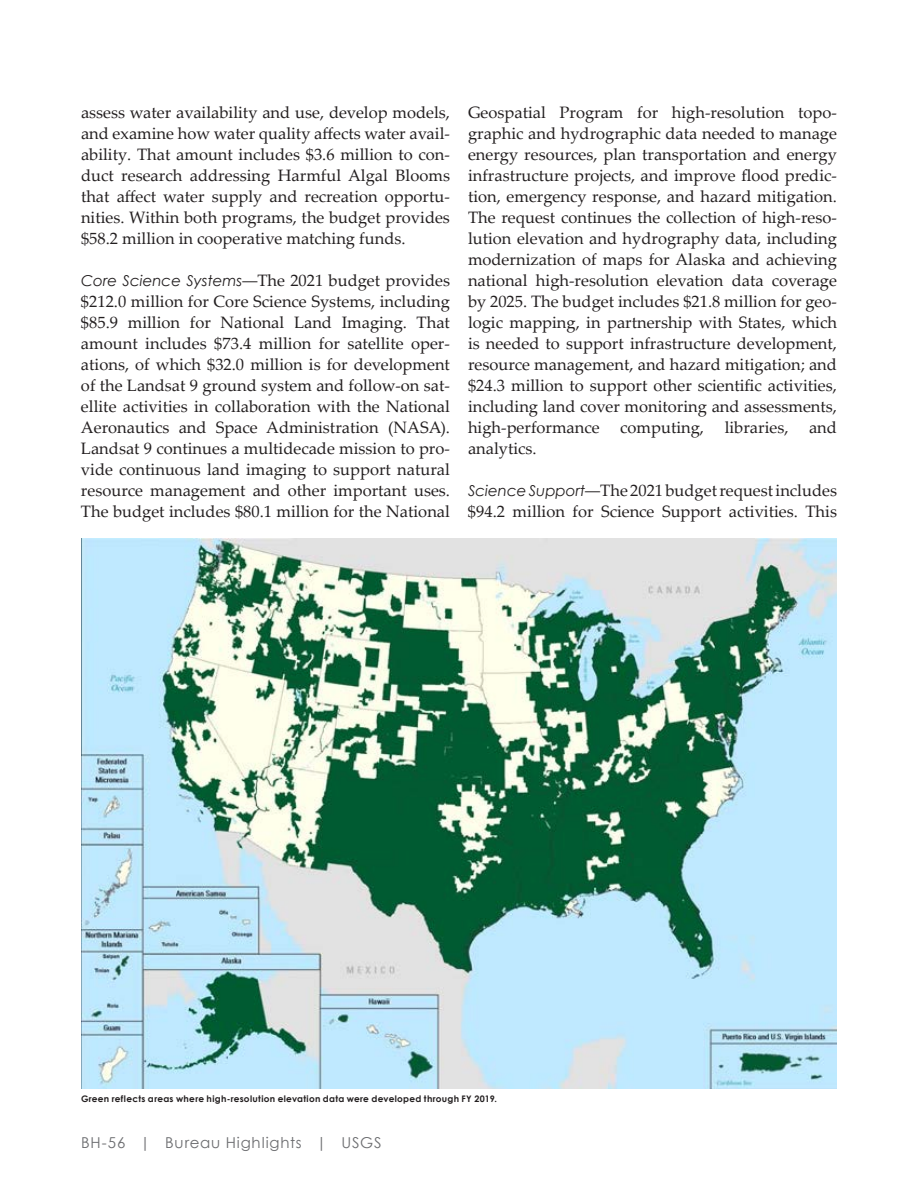
<style>
.page{position:relative;width:918px;height:1188px;background:#fff}
.page>*{position:absolute;margin:0;border:0;box-sizing:border-box;transform-origin:0 0}
.t1{font:16.5px/21px "Palatino Linotype";color:#231f20;text-align:justify}
.t2{font:15px "Century Gothic";letter-spacing:.055em;color:#6c6d70}
.t3{font:700 9px "Century Gothic";letter-spacing:.03em;color:#231f20}
.s1{font-family:"Century Gothic";font-style:italic;font-size:15px}
</style>
<div class="page">
<img style="left:81px;top:539px;width:756px;height:550px">
<p class="t1" style="left:81px;top:101px;width:371px">assess water availability and use, develop models, and examine how water quality affects water avail&shy;ability. That amount includes $3.6 million to con&shy;duct research addressing Harmful Algal Blooms that affect water supply and recreation opportu&shy;nities. Within both programs, the budget provides $58.2 million in cooperative matching funds.</p>
<p class="t1" style="left:81px;top:269px;width:371px"><span class="s1">Core Science Systems—</span>The 2021 budget provides $212.0 million for Core Science Systems, including $85.9 million for National Land Imaging. That amount includes $73.4 million for satellite oper&shy;ations, of which $32.0 million is for development of the Landsat 9 ground system and follow-on sat&shy;ellite activities in collaboration with the National Aeronautics and Space Administration (NASA).<br>Landsat 9 continues a multidecade mission to pro&shy;vide continuous land imaging to support natural resource management and other important uses.<br>The budget includes $80.1 million for the National</p>
<p class="t1" style="left:468px;top:101px;width:371px">Geospatial Program for high-resolution topo&shy;graphic and hydrographic data needed to manage energy resources, plan transportation and energy infrastructure projects, and improve flood predic&shy;tion, emergency response, and hazard mitigation.<br>The request continues the collection of high-reso&shy;lution elevation and hydrography data, including modernization of maps for Alaska and achieving national high-resolution elevation data coverage by 2025. The budget includes $21.8 million for geo&shy;logic mapping, in partnership with States, which is needed to support infrastructure development, resource management, and hazard mitigation; and $24.3 million to support other scientific activities, including land cover monitoring and assessments, high-performance computing, libraries, and analytics.</p>
<p class="t1" style="left:468px;top:479px;width:371px"><span class="s1">Science Support—</span>The 2021 budget request includes $94.2 million for Science Support activities. This</p>
<p class="t3" style="left:81px;top:1092px;width:417px">Green reflects areas where high-resolution elevation data were developed through FY 2019.</p>
<p class="t2" style="left:81px;top:1132px;width:302px">BH-56 | Bureau Highlights | USGS</p>
</div>
